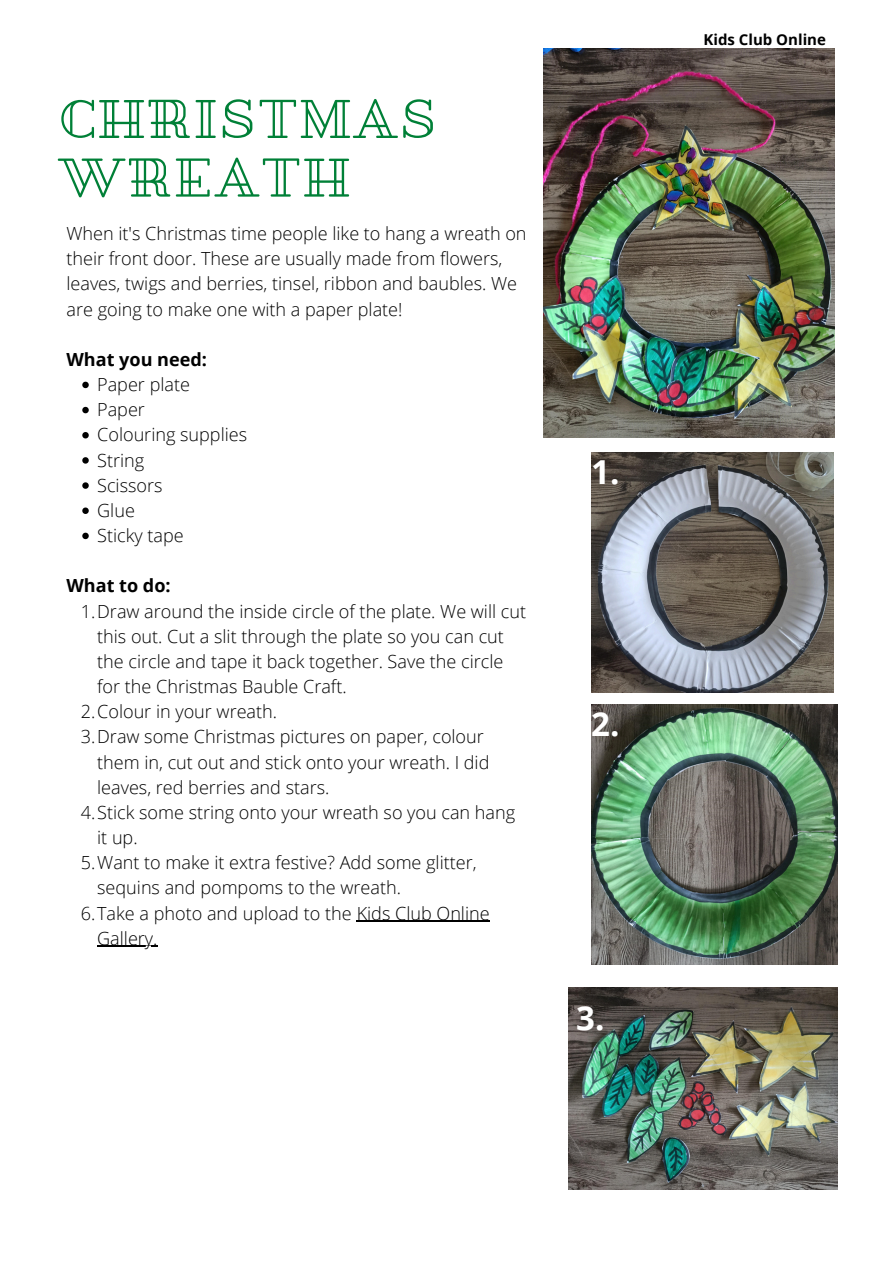
<style>
.page{position:relative;width:894px;height:1264px;background:#fff}
.page>*{position:absolute;margin:0;border:0;box-sizing:border-box;transform-origin:0 0}
.t1{font:52.8px/58.7px "Pirou";letter-spacing:.025em;color:#008037}
.t2{font:700 33px "Open Sans";color:#fff}
.t3{font:300 18px/25.2px "Open Sans";color:#000}
.t4{font:700 18px "Open Sans";color:#000}
.t5{font:700 15px "Open Sans";color:#000}
</style>
<div class="page">
<img style="left:591px;top:452px;width:242px;height:240px">
<img style="left:591px;top:704px;width:246px;height:260px">
<svg style="left:82px;top:382px;width:7px;height:6px"></svg>
<svg style="left:82px;top:407px;width:7px;height:6px"></svg>
<svg style="left:82px;top:432px;width:7px;height:6px"></svg>
<svg style="left:82px;top:457px;width:7px;height:6px"></svg>
<svg style="left:82px;top:482px;width:7px;height:7px"></svg>
<svg style="left:82px;top:507px;width:7px;height:7px"></svg>
<svg style="left:82px;top:532px;width:7px;height:7px"></svg>
<hr style="left:356px;top:920px;width:133px;height:2px;background:#000">
<hr style="left:97px;top:945px;width:60px;height:2px;background:#000">
<img style="left:543px;top:48px;width:291px;height:390px">
<img style="left:568px;top:987px;width:269px;height:202px">
<h1 class="t1" style="left:57px;top:92px;width:381px">CHRISTMAS<br>WREATH</h1>
<p class="t3" style="left:66px;top:220px;width:461px">When it's Christmas time people like to hang a wreath on their front door. These are usually made from flowers, leaves, twigs and berries, tinsel, ribbon and baubles. We are going to make one with a paper plate!</p>
<p class="t4" style="left:66px;top:346px;width:142px">What you need:</p>
<p class="t3" style="left:97px;top:371px;width:94px">Paper plate</p>
<p class="t3" style="left:97px;top:396px;width:49px">Paper</p>
<p class="t3" style="left:97px;top:422px;width:151px">Colouring supplies</p>
<p class="t3" style="left:97px;top:447px;width:49px">String</p>
<p class="t3" style="left:97px;top:472px;width:67px">Scissors</p>
<h3 class="t3" style="left:97px;top:497px;width:39px">Glue</h3>
<p class="t3" style="left:97px;top:522px;width:88px">Sticky tape</p>
<p class="t4" style="left:66px;top:573px;width:106px">What to do:</p>
<p class="t3" style="left:97px;top:598px;width:430px;text-indent:-16px">1.Draw around the inside circle of the plate. We will cut this out. Cut a slit through the plate so you can cut the circle and tape it back together. Save the circle for the Christmas Bauble Craft.</p>
<p class="t3" style="left:81px;top:698px;width:198px">2.Colour in your wreath.</p>
<p class="t3" style="left:97px;top:723px;width:393px;text-indent:-16px">3.Draw some Christmas pictures on paper, colour them in, cut out and stick onto your wreath. I did leaves, red berries and stars.</p>
<p class="t3" style="left:97px;top:799px;width:419px;text-indent:-16px">4.Stick some string onto your wreath so you can hang it up.</p>
<p class="t3" style="left:97px;top:849px;width:381px;text-indent:-16px">5.Want to make it extra festive? Add some glitter, sequins and pompoms to the wreath.</p>
<p class="t3" style="left:81px;top:899px;width:410px">6.Take a photo and upload to the Kids Club Online</p>
<p class="t3" style="left:97px;top:925px;width:62px">Gallery.</p>
<p class="t2" style="left:591px;top:448px;width:30px">1.</p>
<h2 class="t2" style="left:591px;top:700px;width:30px">2.</h2>
<h2 class="t2" style="left:576px;top:994px;width:30px">3.</h2>
<h2 class="t5" style="left:703px;top:29px;width:124px">Kids Club Online</h2>
</div>
